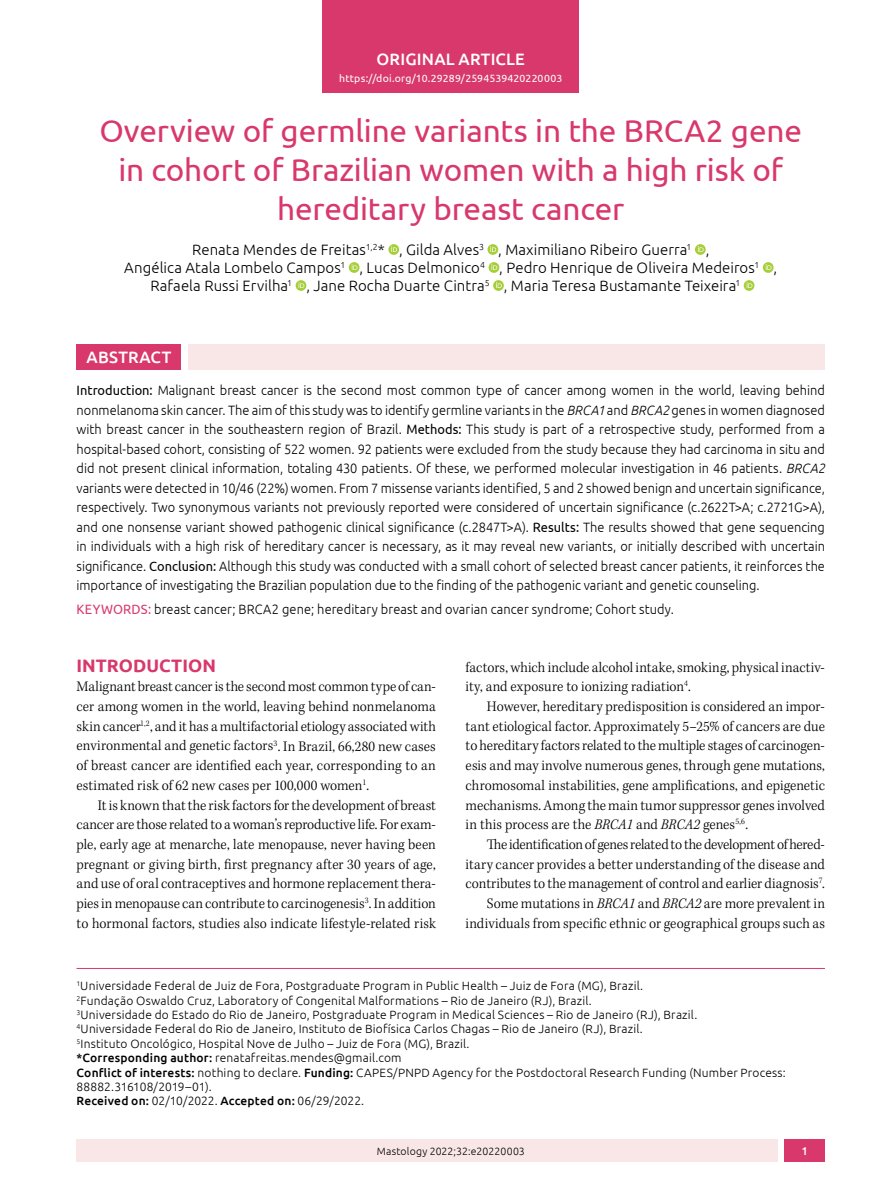
<style>
.page{position:relative;width:893px;height:1191px;background:#fff}
.page>*{position:absolute;margin:0;border:0;box-sizing:border-box;transform-origin:0 0}
.t1{font:31.5px/39px "Ubuntu";letter-spacing:-.005em;color:#d8386c;text-align:center}
.t2{font:700 18px "Ubuntu";letter-spacing:.005em;color:#d8386c}
.t3{font:500 16.5px "Ubuntu";letter-spacing:.01em;color:#fff}
.t4{font:300 15px/19.6px "Kepler Std";letter-spacing:.005em;color:#000;text-align:justify;scale:.95 1}
.t5{font:300 15px "Ubuntu";letter-spacing:.005em;color:#000}
.t6{font:300 13.5px/19.5px "Ubuntu";letter-spacing:.005em;color:#000;text-align:justify;scale:.95 1}
.t7{font:300 12px/14.4px "Ubuntu";letter-spacing:.015em;color:#000}
.t8{font:500 11.25px "Ubuntu";color:#fff}
.t9{font:10.5px "Ubuntu";letter-spacing:.015em;color:#fff}
.t10{font:300 10.5px "Ubuntu";letter-spacing:.01em;color:#000}
.s1{font-weight:400}
.s2{font-style:italic}
.s3{font-weight:400;color:#d8386c}
.s4{font-weight:500}
</style>
<div class="page">
<div style="left:77px;top:1139px;width:701px;height:23px;background:#f9e7e7"></div>
<div style="left:785px;top:1139px;width:40px;height:23px;background:#d8386c"></div>
<div style="left:388px;top:244px;width:11px;height:11px;background:#a6ce39;border-radius:50%"></div>
<svg style="left:391px;top:246px;width:6px;height:6px"></svg>
<div style="left:487px;top:244px;width:11px;height:11px;background:#a6ce39;border-radius:50%"></div>
<svg style="left:490px;top:246px;width:6px;height:6px"></svg>
<svg style="left:695px;top:244px;width:11px;height:11px"></svg>
<svg style="left:698px;top:246px;width:6px;height:6px"></svg>
<svg style="left:349px;top:262px;width:11px;height:11px"></svg>
<svg style="left:352px;top:264px;width:5px;height:6px"></svg>
<div style="left:489px;top:262px;width:10px;height:11px;background:#a6ce39;border-radius:50%"></div>
<svg style="left:491px;top:264px;width:6px;height:6px"></svg>
<svg style="left:763px;top:262px;width:11px;height:11px"></svg>
<svg style="left:766px;top:264px;width:5px;height:6px"></svg>
<div style="left:296px;top:280px;width:10px;height:11px;background:#a6ce39;border-radius:50%"></div>
<svg style="left:298px;top:282px;width:6px;height:6px"></svg>
<svg style="left:493px;top:280px;width:11px;height:11px"></svg>
<svg style="left:496px;top:282px;width:6px;height:6px"></svg>
<svg style="left:744px;top:280px;width:10px;height:11px"></svg>
<svg style="left:747px;top:282px;width:5px;height:6px"></svg>
<hr style="left:77px;top:968px;width:748px;height:1px;background:#d8386c">
<div style="left:77px;top:343px;width:104px;height:26px;background:#d8386c"></div>
<div style="left:188px;top:343px;width:637px;height:26px;background:#f9e7e7"></div>
<div style="left:322px;top:0;width:257px;height:92px;background:#d8386c"></div>
<p class="t3" style="left:377px;top:49px;width:150px">ORIGINAL ARTICLE</p>
<p class="t9" style="left:339px;top:72px;width:225px">https://doi.org/10.29289/2594539420220003</p>
<h1 class="t1" style="left:99px;top:110px;width:704px">Overview of germline variants in the BRCA2 gene in cohort of Brazilian women with a high risk of hereditary breast cancer</h1>
<p class="t5" style="left:192px;top:240px;width:519px">Renata Mendes de Freitas<sup>1,2</sup>* , Gilda Alves<sup>3</sup> , Maximiliano Ribeiro Guerra<sup>1</sup> ,</p>
<p class="t5" style="left:124px;top:258px;width:654px">Angélica Atala Lombelo Campos<sup>1</sup> , Lucas Delmonico<sup>4</sup> , Pedro Henrique de Oliveira Medeiros<sup>1</sup> ,</p>
<p class="t5" style="left:150px;top:276px;width:591px">Rafaela Russi Ervilha<sup>1</sup> , Jane Rocha Duarte Cintra<sup>5</sup> , Maria Teresa Bustamante Teixeira<sup>1</sup></p>
<p class="t3" style="left:87px;top:347px;width:86px">ABSTRACT</p>
<p class="t6" style="left:77px;top:380px;width:789px"><span class="s1">Introduction:</span> Malignant breast cancer is the second most common type of cancer among women in the world, leaving behind nonmelanoma skin cancer. The aim of this study was to identify germline variants in the <span class="s2">BRCA1</span> and <span class="s2">BRCA2</span> genes in women diagnosed with breast cancer in the southeastern region of Brazil. <span class="s1">Methods:</span> This study is part of a retrospective study, performed from a hospital-based cohort, consisting of 522 women. 92 patients were excluded from the study because they had carcinoma in situ and did not present clinical information, totaling 430 patients. Of these, we performed molecular investigation in 46 patients. <span class="s2">BRCA2 </span>variants were detected in 10/46 (22%) women. From 7 missense variants identified, 5 and 2 showed benign and uncertain significance, respectively. Two synonymous variants not previously reported were considered of uncertain significance (c.2622T&gt;A; c.2721G&gt;A), and one nonsense variant showed pathogenic clinical significance (c.2847T&gt;A). <span class="s1">Results:</span> The results showed that gene sequencing in individuals with a high risk of hereditary cancer is necessary, as it may reveal new variants, or initially described with uncertain significance. <span class="s1">Conclusion:</span> Although this study was conducted with a small cohort of selected breast cancer patients, it reinforces the importance of investigating the Brazilian population due to the finding of the pathogenic variant and genetic counseling.</p>
<p class="t6" style="left:77px;top:599px;width:630px"><span class="s3">KEYWORDS:</span> breast cancer; BRCA2 gene; hereditary breast and ovarian cancer syndrome; Cohort study.</p>
<p class="t2" style="left:77px;top:654px;width:141px">INTRODUCTION</p>
<p class="t4" style="left:77px;top:677px;width:380px">Malignant breast cancer is the second most common type of can&shy;cer among women in the world, leaving behind nonmelanoma skin cancer<sup>1,2</sup>, and it has a multifactorial etiology associated with environmental and genetic factors<sup>3</sup>. In Brazil, 66,280 new cases of breast cancer are identified each year, corresponding to an estimated risk of 62 new cases per 100,000 women<sup>1</sup>.</p>
<p class="t4" style="left:77px;top:795px;width:380px;text-indent:21px">It is known that the risk factors for the development of breast cancer are those related to a woman’s reproductive life. For exam&shy;ple, early age at menarche, late menopause, never having been pregnant or giving birth, first pregnancy after 30 years of age, and use of oral contraceptives and hormone replacement thera&shy;pies in menopause can contribute to carcinogenesis<sup>3</sup>. In addition to hormonal factors, studies also indicate lifestyle-related risk</p>
<p class="t4" style="left:466px;top:658px;width:380px">factors, which include alcohol intake, smoking, physical inactiv&shy;ity, and exposure to ionizing radiation<sup>4</sup>.</p>
<p class="t4" style="left:466px;top:697px;width:380px;text-indent:21px">However, hereditary predisposition is considered an impor&shy;tant etiological factor. Approximately 5–25% of cancers are due to hereditary factors related to the multiple stages of carcinogen&shy;esis and may involve numerous genes, through gene mutations, chromosomal instabilities, gene amplifications, and epigenetic mechanisms. Among the main tumor suppressor genes involved in this process are the <span class="s2">BRCA1</span> and <span class="s2">BRCA2</span> genes<sup>5,6</sup>.</p>
<p class="t4" style="left:466px;top:835px;width:380px;text-align:right">The identification of genes related to the development of hered&shy;itary cancer provides a better understanding of the disease and contributes to the management of control and earlier diagnosis<sup>7</sup>.<br>Some mutations in <span class="s2">BRCA1</span> and <span class="s2">BRCA2</span> are more prevalent in individuals from specific ethnic or geographical groups such as</p>
<p class="t7" style="left:77px;top:978px;width:711px"><sup>1</sup>Universidade Federal de Juiz de Fora, Postgraduate Program in Public Health – Juiz de Fora (MG), Brazil.<br><sup>2</sup>Fundação Oswaldo Cruz, Laboratory of Congenital Malformations – Rio de Janeiro (RJ), Brazil.<br><sup>3</sup>Universidade do Estado do Rio de Janeiro, Postgraduate Program in Medical Sciences – Rio de Janeiro (RJ), Brazil.<br><sup>4</sup>Universidade Federal do Rio de Janeiro, Instituto de Biofísica Carlos Chagas – Rio de Janeiro (RJ), Brazil.<br><sup>5</sup>Instituto Oncológico, Hospital Nove de Julho – Juiz de Fora (MG), Brazil.<br><span class="s4">*Corresponding author:</span> renatafreitas.mendes@gmail.com<br><span class="s4">Conflict of interests:</span> nothing to declare. <span class="s4">Funding:</span> CAPES/PNPD Agency for the Postdoctoral Research Funding (Number Process:<br>88882.316108/2019–01).<br><span class="s4">Received on:</span> 02/10/2022. <span class="s4">Accepted on:</span> 06/29/2022.</p>
<p class="t10" style="left:377px;top:1144px;width:149px">Mastology 2022;32:e20220003</p>
<p class="t8" style="left:802px;top:1143px;width:8px">1</p>
</div>
